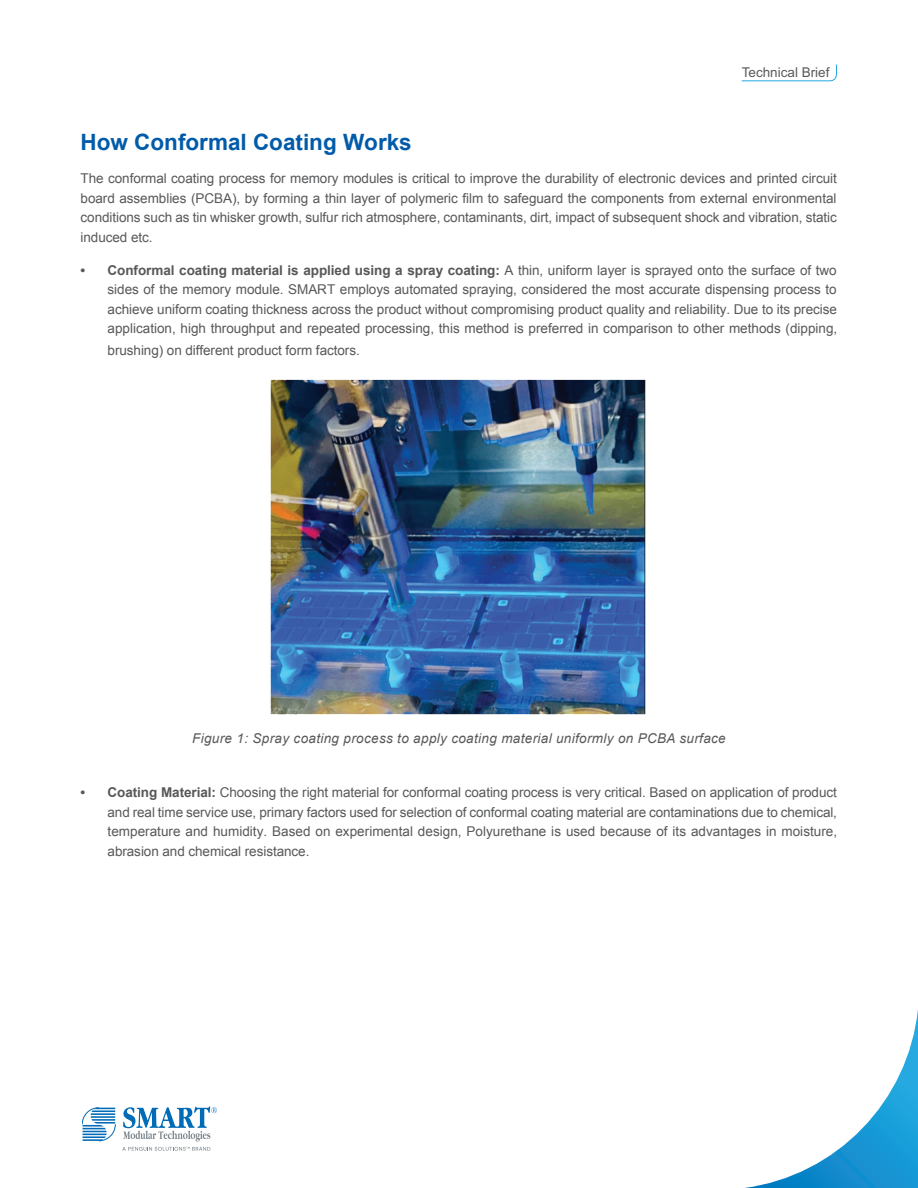
<style>
.page{position:relative;width:918px;height:1188px;background:#fff}
.page>*{position:absolute;margin:0;border:0;box-sizing:border-box;transform-origin:0 0}
.t1{font:700 22.5px "Arial";color:#015ba9}
.t2{font:13.5px/19.5px "Arial";letter-spacing:-.005em;color:#57585a;text-align:justify}
.t3{font:italic 13.5px "Arial";letter-spacing:.025em;color:#57585a}
.t4{font:13.5px "Arial";color:#58595b}
.s1{font-weight:700}
</style>
<div class="page">
<svg style="left:745px;top:1009px;width:173px;height:179px"></svg>
<img style="left:270px;top:379px;width:375px;height:336px">
<svg style="left:742px;top:65px;width:95px;height:17px"></svg>
<svg style="left:82px;top:1107px;width:34px;height:34px"></svg>
<svg style="left:122px;top:1106px;width:95px;height:45px"></svg>
<p class="t4" style="left:742px;top:64px;width:89px">Technical Brief</p>
<h1 class="t1" style="left:81px;top:127px;width:333px">How Conformal Coating Works</h1>
<p class="t2" style="left:81px;top:169px;width:758px">The conformal coating process for memory modules is critical to improve the durability of electronic devices and printed circuit board assemblies (PCBA), by forming a thin layer of polymeric film to safeguard the components from external environmental conditions such as tin whisker growth, sulfur rich atmosphere, contaminants, dirt, impact of subsequent shock and vibration, static induced etc.</p>
<p class="t2" style="left:108px;top:260px;width:731px;text-indent:-27px"><span class="s1">• Conformal coating material is applied using a spray coating:</span> A thin, uniform layer is sprayed onto the surface of two sides of the memory module. SMART employs automated spraying, considered the most accurate dispensing process to achieve uniform coating thickness across the product without compromising product quality and reliability. Due to its precise application, high throughput and repeated processing, this method is preferred in comparison to other methods (dipping,</p>
<p class="t2" style="left:108px;top:340px;width:254px">brushing) on different product form factors.</p>
<p class="t3" style="left:192px;top:729px;width:535px">Figure 1: Spray coating process to apply coating material uniformly on PCBA surface</p>
<p class="t2" style="left:108px;top:783px;width:731px;text-indent:-27px"><span class="s1">• Coating Material:</span> Choosing the right material for conformal coating process is very critical. Based on application of product and real time service use, primary factors used for selection of conformal coating material are contaminations due to chemical, temperature and humidity. Based on experimental design, Polyurethane is used because of its advantages in moisture, abrasion and chemical resistance.</p>
</div>
